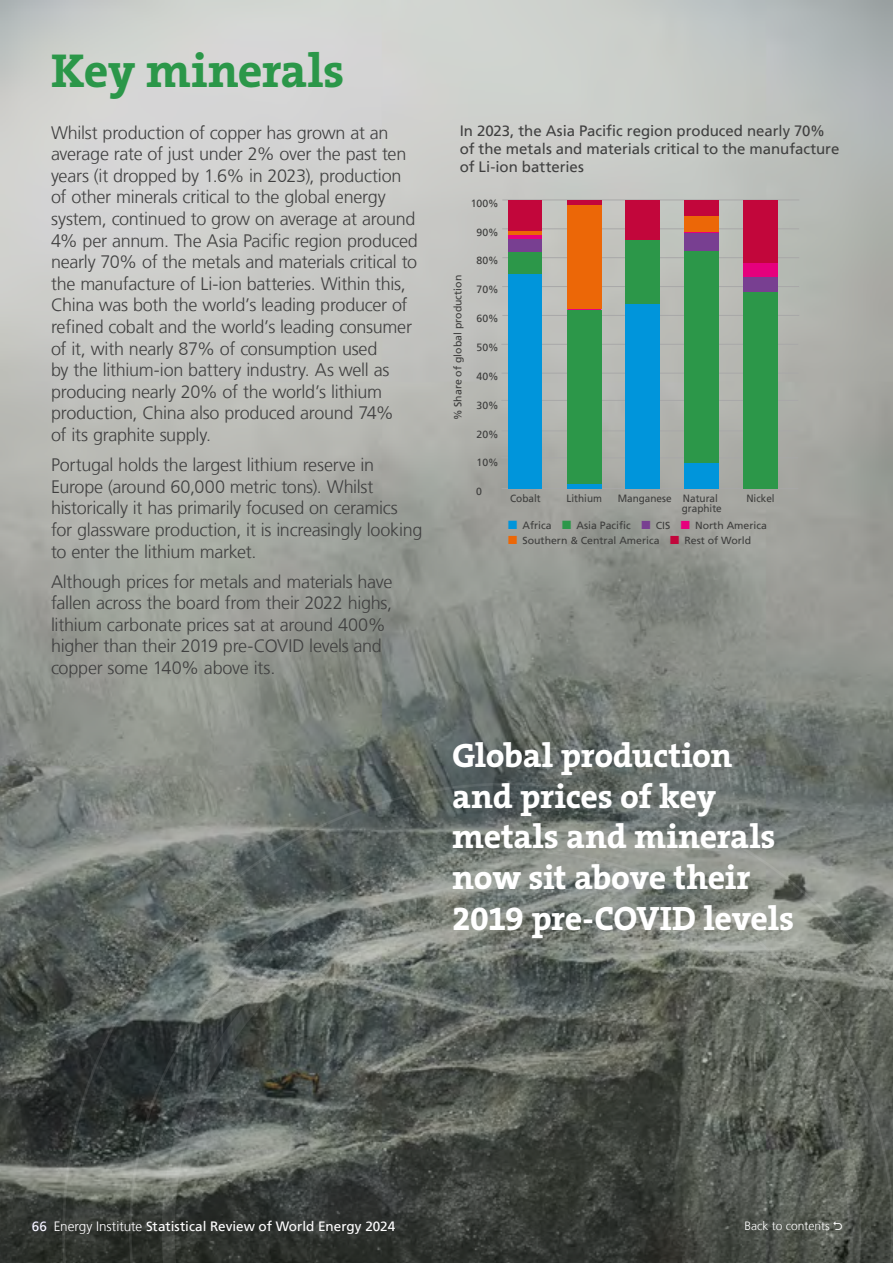
<style>
.page{position:relative;width:893px;height:1263px;background:#fff}
.page>*{position:absolute;margin:0;border:0;box-sizing:border-box;transform-origin:0 0}
.t1{font:700 48px "The Serif Office LF";letter-spacing:-.01em;color:#2b9749}
.t2{font:700 34.05px/40.8px "The Serif Office LF";letter-spacing:-.01em;color:#fff}
.t3{font:300 18px/21.6px "Frutiger LT";letter-spacing:-.015em;color:#404040}
.t4{font:15px/18px "Frutiger LT";letter-spacing:-.005em;color:#404040}
.t5{font:13.5px "Frutiger LT";color:#fff}
.t6{font:300 12px "Frutiger LT";color:#fff}
.t7{font:10.5px "Frutiger LT";color:#3d3d3c}
.t8{font:10.5px/10.5px "Frutiger LT";color:#3d3d3c;scale:.95 1}
.t9{font:10.35px "Frutiger LT";color:#3d3d3c}
.s1{color:#0095db}
.s2{color:#2c9749}
.s3{color:#783f91}
.s4{font-size:10.35px}
.s5{color:#e6007d}
.s6{color:#ec6707}
.s7{color:#c2063b}
.s8{font-weight:300}
</style>
<div class="page">
<img style="left:0;top:0;width:893px;height:1263px">
<svg style="left:62px;top:782px;width:831px;height:481px;background:#5d625d"></svg>
<hr style="left:501px;top:488px;width:297px;height:1px;background:#a8a8a8">
<hr style="left:501px;top:458px;width:297px;height:1px;background:#a8a8a8">
<hr style="left:501px;top:431px;width:297px;height:1px;background:#a8a8a8">
<hr style="left:501px;top:400px;width:297px;height:1px;background:#a8a8a8">
<hr style="left:501px;top:373px;width:297px;height:1px;background:#a8a8a8">
<hr style="left:501px;top:344px;width:297px;height:1px;background:#a8a8a8">
<hr style="left:502px;top:315px;width:297px;height:1px;background:#a8a8a8">
<hr style="left:502px;top:286px;width:297px;height:1px;background:#a8a8a8">
<hr style="left:502px;top:257px;width:297px;height:1px;background:#a8a8a8">
<hr style="left:502px;top:229px;width:297px;height:1px;background:#a8a8a8">
<hr style="left:502px;top:200px;width:297px;height:1px;background:#a8a8a8">
<div style="left:508px;top:274px;width:34px;height:215px;background:#0095db"></div>
<div style="left:508px;top:251px;width:34px;height:23px;background:#2c9749"></div>
<div style="left:508px;top:238px;width:34px;height:13px;background:#783f91"></div>
<hr style="left:508px;top:235px;width:34px;height:3px;background:#e6007d">
<hr style="left:508px;top:231px;width:34px;height:4px;background:#ec6707">
<div style="left:508px;top:200px;width:34px;height:31px;background:#c2063b"></div>
<div style="left:685px;top:251px;width:34px;height:212px;background:#2c9749"></div>
<div style="left:685px;top:233px;width:34px;height:18px;background:#783f91"></div>
<hr style="left:684px;top:231px;width:35px;height:2px;background:#e6007d">
<div style="left:684px;top:215px;width:35px;height:16px;background:#ec6707"></div>
<div style="left:685px;top:200px;width:34px;height:15px;background:#c2063b"></div>
<div style="left:743px;top:277px;width:34px;height:15px;background:#783f91"></div>
<div style="left:743px;top:263px;width:34px;height:14px;background:#e6007d"></div>
<div style="left:743px;top:200px;width:34px;height:63px;background:#c2063b"></div>
<div style="left:626px;top:240px;width:34px;height:65px;background:#2c9749"></div>
<div style="left:626px;top:200px;width:34px;height:40px;background:#c2063b"></div>
<hr style="left:567px;top:309px;width:34px;height:3px;background:#e6007d">
<div style="left:567px;top:200px;width:34px;height:6px;background:#c2063b"></div>
<div style="left:567px;top:484px;width:34px;height:5px;background:#0095db"></div>
<div style="left:626px;top:305px;width:34px;height:184px;background:#0095db"></div>
<div style="left:684px;top:463px;width:35px;height:26px;background:#0095db"></div>
<div style="left:743px;top:292px;width:34px;height:197px;background:#2c9749"></div>
<div style="left:567px;top:310px;width:34px;height:174px;background:#2c9749"></div>
<div style="left:567px;top:205px;width:34px;height:104px;background:#ec6707"></div>
<svg style="left:834px;top:1221px;width:8px;height:9px"></svg>
<h1 class="t1" style="left:51px;top:39px;width:295px">Key minerals</h1>
<p class="t3" style="left:51px;top:122px;width:368px">Whilst production of copper has grown at an average rate of just under 2% over the past ten years (it dropped by 1.6% in 2023), production of other minerals critical to the global energy system, continued to grow on average at around 4% per annum. The Asia Pacific region produced nearly 70% of the metals and materials critical to the manufacture of Li-ion batteries. Within this, China was both the world’s leading producer of refined cobalt and the world’s leading consumer of it, with nearly 87% of consumption used<br>by the lithium-ion battery industry. As well as producing nearly 20% of the world’s lithium production, China also produced around 74%<br>of its graphite supply.</p>
<p class="t3" style="left:51px;top:454px;width:373px">Portugal holds the largest lithium reserve in Europe (around 60,000 metric tons). Whilst historically it has primarily focused on ceramics for glassware production, it is increasingly looking to enter the lithium market.</p>
<p class="t3" style="left:51px;top:571px;width:343px">Although prices for metals and materials have fallen across the board from their 2022 highs, lithium carbonate prices sat at around 400% higher than their 2019 pre-COVID levels and copper some 140% above its.</p>
<p class="t4" style="left:460px;top:122px;width:381px">In 2023, the Asia Pacific region produced nearly 70% of the metals and materials critical to the manufacture of Li-ion batteries</p>
<p class="t7" style="left:471px;top:197px;width:30px">100%</p>
<p class="t7" style="left:476px;top:226px;width:24px">90%</p>
<p class="t7" style="left:452px;top:420px;width:147px;rotate:-90deg">% Share of global production</p>
<p class="t7" style="left:476px;top:255px;width:24px">80%</p>
<p class="t7" style="left:476px;top:283px;width:24px">70%</p>
<p class="t7" style="left:476px;top:312px;width:24px">60%</p>
<p class="t7" style="left:476px;top:341px;width:24px">50%</p>
<p class="t7" style="left:476px;top:370px;width:24px">40%</p>
<p class="t7" style="left:476px;top:399px;width:24px">30%</p>
<p class="t7" style="left:476px;top:428px;width:24px">20%</p>
<p class="t7" style="left:476px;top:457px;width:24px">10%</p>
<p class="t7" style="left:476px;top:485px;width:7px">0</p>
<p class="t8" style="left:566px;top:493px;width:39px">Lithium</p>
<p class="t8" style="left:682px;top:493px;width:44px">Natural graphite</p>
<p class="t8" style="left:510px;top:493px;width:34px">Cobalt</p>
<p class="t8" style="left:618px;top:493px;width:58px">Manganese</p>
<p class="t8" style="left:746px;top:493px;width:31px">Nickel</p>
<p class="t7" style="left:508px;top:519px;width:260px"><span class="s1">■</span> Africa <span class="s2">■</span> Asia Pacific <span class="s3">■</span> <span class="s4">CIS</span> <span class="s5">■</span> <span class="s4">North America</span></p>
<p class="t9" style="left:508px;top:534px;width:245px"><span class="s6">■</span> Southern &amp; Central America <span class="s7">■</span> Rest of World</p>
<h2 class="t2" style="left:452px;top:734px;width:343px">Global production and prices of key metals and minerals now sit above their<br>2019 pre-COVID levels</h2>
<p class="t5" style="left:32px;top:1218px;width:365px">66 <span class="s8">Energy Institute</span> Statistical Review of World Energy 2024</p>
<p class="t6" style="left:744px;top:1219px;width:87px">Back to contents</p>
</div>
